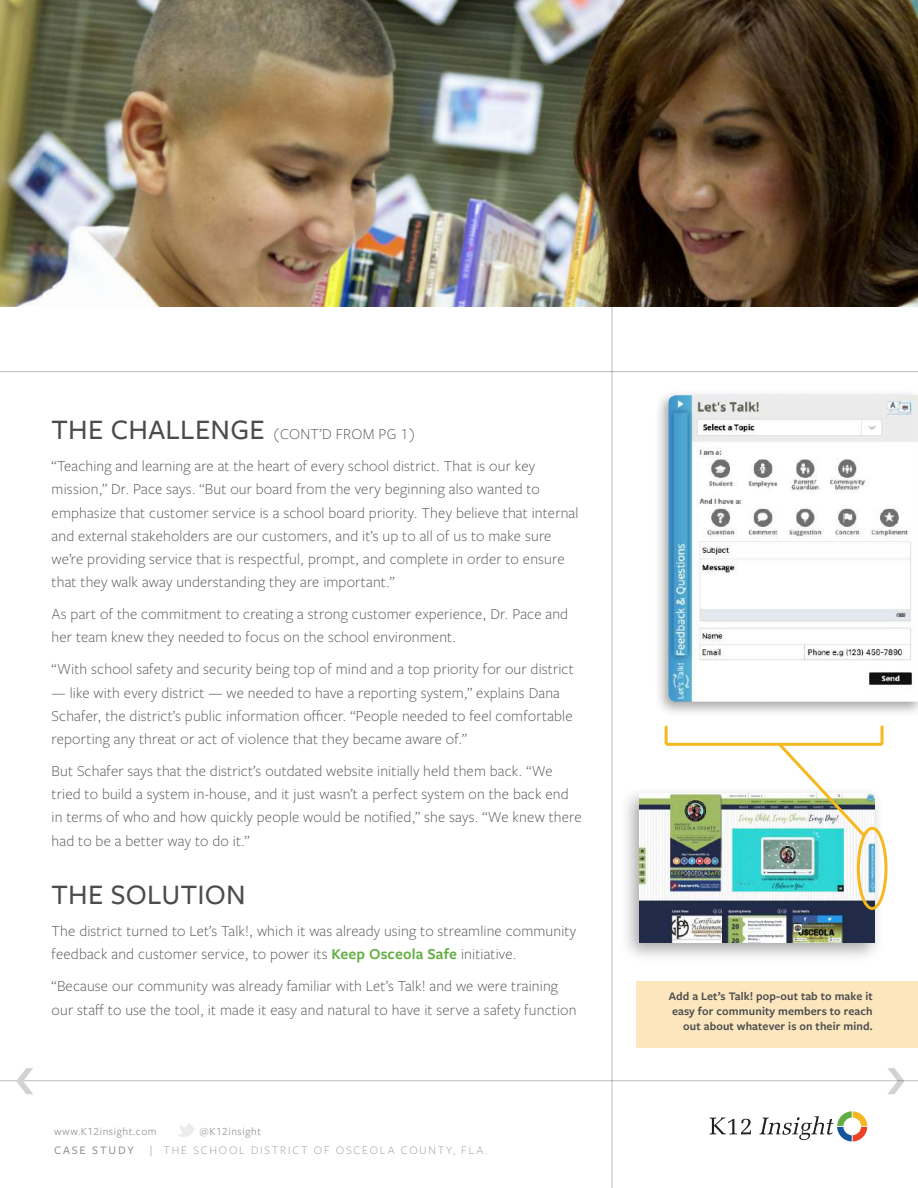
<style>
.page{position:relative;width:918px;height:1188px;background:#fff}
.page>*{position:absolute;margin:0;border:0;box-sizing:border-box;transform-origin:0 0}
.t1{font:500 29.25px "Freight Sans Pro";letter-spacing:.01em;color:#4b4c4d}
.t2{font:300 15.75px/23.2px "Freight Sans Pro";letter-spacing:.01em;color:#4b4c4d}
.t3{font:600 12px/15px "Freight Sans Pro";letter-spacing:.01em;color:#4b4c4d;text-align:right}
.t4{font:300 12px "Freight Sans Pro";letter-spacing:.15em;color:#939598}
.t5{font:500 12px "Freight Sans Pro";letter-spacing:.15em;color:#939598}
.t6{font:11.25px "Freight Sans Pro";letter-spacing:.05em;color:#939598}
.s1{font-weight:500;font-size:29.25px}
.s2{font-weight:600;color:#62ae44}
</style>
<div class="page">
<svg style="left:177px;top:1123px;width:18px;height:14px"></svg>
<svg style="left:710px;top:1111px;width:157px;height:30px"></svg>
<div style="left:636px;top:981px;width:282px;height:67px;background:#fce6be"></div>
<hr style="left:0;top:371px;width:918px;height:1px;background:#bcbdc0">
<hr style="left:612px;top:270px;width:1px;height:918px;background:#bcbdc0">
<hr style="left:0;top:1080px;width:918px;height:1px;background:#bcbdc0">
<svg style="left:16px;top:1068px;width:17px;height:26px"></svg>
<svg style="left:887px;top:1068px;width:17px;height:26px"></svg>
<img style="left:0;top:0;width:918px;height:307px">
<div style="left:620px;top:785px;width:264px;height:179px;background:#231f20;opacity:.4"></div>
<img style="left:639px;top:794px;width:235px;height:149px">
<div style="left:857px;top:827px;width:30px;height:83px;border:3px solid #f6b81f;border-radius:50%"></div>
<div style="left:654px;top:389px;width:264px;height:328px;background:#231f20;opacity:.4"></div>
<img style="left:669px;top:395px;width:249px;height:307px">
<svg style="left:663px;top:725px;width:221px;height:114px"></svg>
<p class="t2" style="left:52px;top:417px;width:486px;line-height:32px"><span class="s1">THE CHALLENGE</span> (CONT’D FROM PG 1)<br>“Teaching and learning are at the heart of every school district. That is our key</p>
<p class="t2" style="left:52px;top:477px;width:528px">mission,” Dr. Pace says. “But our board from the very beginning also wanted to emphasize that customer service is a school board priority. They believe that internal and external stakeholders are our customers, and it’s up to all of us to make sure we’re providing service that is respectful, prompt, and complete in order to ensure that they walk away understanding they are important.”</p>
<p class="t2" style="left:52px;top:602px;width:518px">As part of the commitment to creating a strong customer experience, Dr. Pace and her team knew they needed to focus on the school environment.</p>
<p class="t2" style="left:52px;top:657px;width:524px">“With school safety and security being top of mind and a top priority for our district</p>
<p class="t2" style="left:52px;top:680px;width:522px">— like with every district — we needed to have a reporting system,” explains Dana<br>Schafer, the district’s public information officer. “People needed to feel comfortable reporting any threat or act of violence that they became aware of.”</p>
<p class="t2" style="left:52px;top:759px;width:532px">But Schafer says that the district’s outdated website initially held them back. “We tried to build a system in-house, and it just wasn’t a perfect system on the back end in terms of who and how quickly people would be notified,” she says. “We knew there had to be a better way to do it.”</p>
<h1 class="t1" style="left:52px;top:875px;width:196px">THE SOLUTION</h1>
<p class="t2" style="left:52px;top:919px;width:526px">The district turned to Let’s Talk!, which it was already using to streamline community feedback and customer service, to power its <span class="s2">Keep Osceola Safe</span> initiative.</p>
<p class="t2" style="left:52px;top:974px;width:526px">“Because our community was already familiar with Let’s Talk! and we were training our staff to use the tool, it made it easy and natural to have it serve a safety function</p>
<p class="t3" style="left:669px;top:988px;width:206px">Add a Let’s Talk! pop-out tab to make it easy for community members to reach out about whatever is on their mind.</p>
<p class="t6" style="left:54px;top:1124px;width:104px">www.K12insight.com</p>
<p class="t6" style="left:200px;top:1124px;width:63px">@K12insight</p>
<p class="t5" style="left:54px;top:1142px;width:81px">CASE STUDY</p>
<p class="t4" style="left:149px;top:1142px;width:339px">| THE SCHOOL DISTRICT OF OSCEOLA COUNTY, FLA.</p>
</div>
